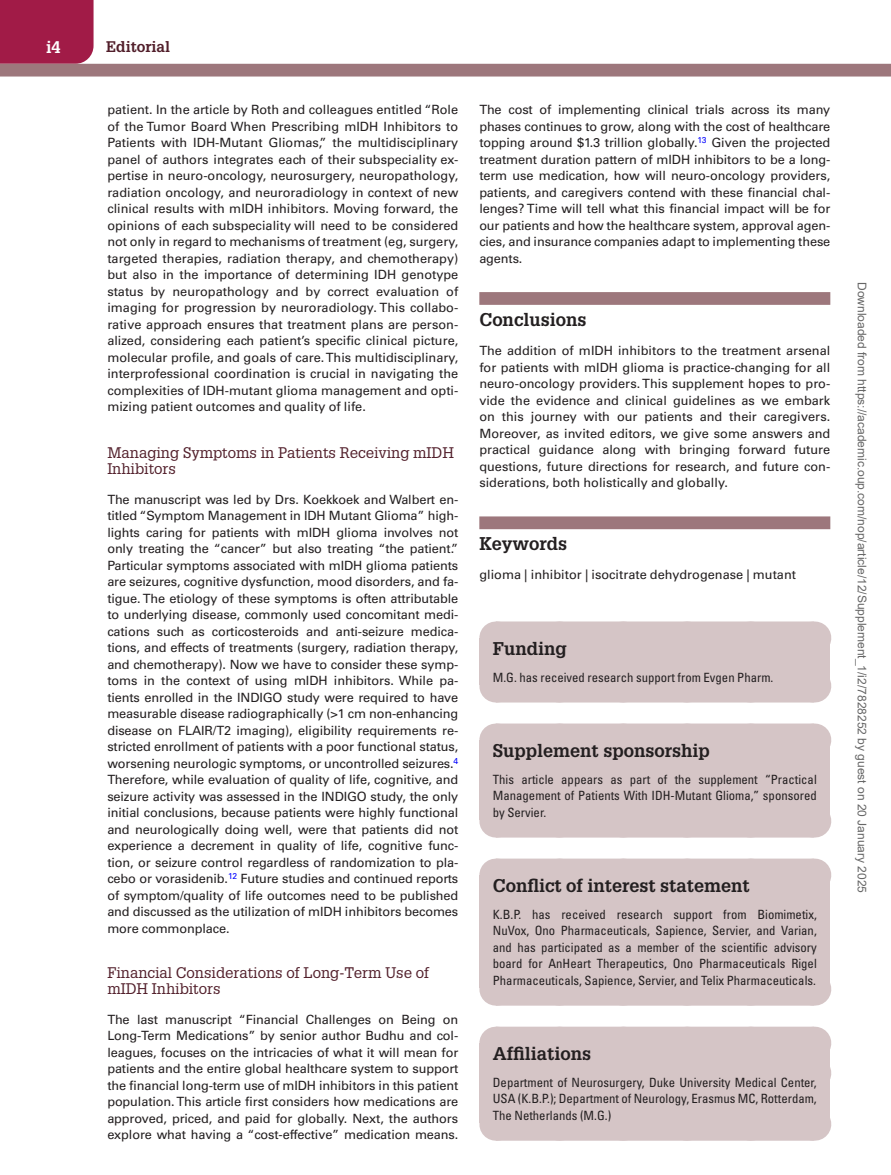
<style>
.page{position:relative;width:891px;height:1175px;background:#fff}
.page>*{position:absolute;margin:0;border:0;box-sizing:border-box;transform-origin:0 0}
.EM_Head{font:700 18px "Glypha LT Std";color:#231f20}
.HeadA{font:700 18px "Glypha LT Std";color:#231f20}
.t1{font:700 16.5px "Glypha LT Std";color:#fff}
.HeadB{font:15px/16.5px "Glypha LT Std";color:#511e2a}
.t2{font:15px "Glypha LT Std Bold 3";color:#511e2a}
.Text{font:12.75px/16.5px "Univers LT Std";color:#231f20;text-align:justify}
.EM_Text{font:condensed 12.75px/16.5px "Univers LT Std";color:#231f20;text-align:justify}
.EM_Text_Aff{font:condensed 12.75px/16.5px "Univers LT Std";color:#231f20;text-align:justify}
.t3{font:12px "Arial";color:#666}
</style>
<div class="page">
<div style="left:0;top:0;width:94px;height:64px;background:#a11b47"></div>
<div style="left:0;top:64px;width:891px;height:12px;background:#9d777c"></div>
<div style="left:479px;top:292px;width:351px;height:13px;background:#9d777c"></div>
<div style="left:479px;top:516px;width:351px;height:13px;background:#9d777c"></div>
<div style="left:479px;top:638px;width:351px;height:33px;background:#d5c5c6"></div>
<div style="left:496px;top:621px;width:318px;height:33px;background:#d5c5c6"></div>
<svg style="left:559px;top:621px;width:223px;height:1px"></svg>
<hr style="left:814px;top:621px;width:1px;height:33px;background:#d5c5c6">
<div style="left:479px;top:669px;width:351px;height:16px;background:#d5c5c6"></div>
<div style="left:496px;top:669px;width:318px;height:33px;background:#d5c5c6"></div>
<hr style="left:814px;top:669px;width:1px;height:33px;background:#d5c5c6">
<div style="left:479px;top:740px;width:351px;height:33px;background:#d5c5c6"></div>
<div style="left:496px;top:723px;width:318px;height:33px;background:#d5c5c6"></div>
<svg style="left:559px;top:723px;width:223px;height:1px"></svg>
<hr style="left:814px;top:723px;width:1px;height:33px;background:#d5c5c6">
<div style="left:479px;top:771px;width:351px;height:49px;background:#d5c5c6"></div>
<div style="left:496px;top:804px;width:318px;height:33px;background:#d5c5c6"></div>
<hr style="left:814px;top:804px;width:1px;height:33px;background:#d5c5c6">
<div style="left:479px;top:875px;width:351px;height:33px;background:#d5c5c6"></div>
<div style="left:496px;top:858px;width:318px;height:33px;background:#d5c5c6"></div>
<svg style="left:559px;top:858px;width:223px;height:1px"></svg>
<hr style="left:814px;top:858px;width:1px;height:33px;background:#d5c5c6">
<div style="left:479px;top:906px;width:351px;height:82px;background:#d5c5c6"></div>
<div style="left:496px;top:972px;width:318px;height:33px;background:#d5c5c6"></div>
<hr style="left:814px;top:972px;width:1px;height:33px;background:#d5c5c6">
<div style="left:479px;top:1043px;width:351px;height:33px;background:#d5c5c6"></div>
<div style="left:496px;top:1026px;width:318px;height:33px;background:#d5c5c6"></div>
<hr style="left:814px;top:1026px;width:1px;height:33px;background:#d5c5c6">
<div style="left:479px;top:1074px;width:351px;height:49px;background:#d5c5c6"></div>
<svg style="left:559px;top:1026px;width:223px;height:1px"></svg>
<div style="left:496px;top:1107px;width:318px;height:33px;background:#d5c5c6"></div>
<hr style="left:814px;top:1107px;width:1px;height:33px;background:#d5c5c6">
<p class="t1" style="left:46px;top:37px;width:16px">i4</p>
<p class="t2" style="left:106px;top:37px;width:65px">Editorial</p>
<p class="Text" style="left:107px;top:102px;width:353px">patient. In the article by Roth and colleagues entitled “Role of the Tumor Board When Prescribing mIDH Inhibitors to Patients with IDH-Mutant Gliomas,” the multidisciplinary panel of authors integrates each of their subspeciality ex&shy;pertise in neuro-oncology, neurosurgery, neuropathology, radiation oncology, and neuroradiology in context of new clinical results with mIDH inhibitors. Moving forward, the opinions of each subspeciality will need to be considered not only in regard to mechanisms of treatment (eg, surgery, targeted therapies, radiation therapy, and chemotherapy) but also in the importance of determining IDH genotype status by neuropathology and by correct evaluation of imaging for progression by neuroradiology. This collabo&shy;rative approach ensures that treatment plans are person&shy;alized, considering each patient’s specific clinical picture, molecular profile, and goals of care. This multidisciplinary, interprofessional coordination is crucial in navigating the complexities of IDH-mutant glioma management and opti&shy;mizing patient outcomes and quality of life.</p>
<p class="HeadB" style="left:107px;top:444px;width:348px">Managing Symptoms in Patients Receiving mIDH<br>Inhibitors</p>
<p class="Text" style="left:107px;top:491px;width:353px">The manuscript was led by Drs. Koekkoek and Walbert en&shy;titled “Symptom Management in IDH Mutant Glioma” high&shy;lights caring for patients with mIDH glioma involves not only treating the “cancer” but also treating “the patient.” Particular symptoms associated with mIDH glioma patients are seizures, cognitive dysfunction, mood disorders, and fa&shy;tigue. The etiology of these symptoms is often attributable to underlying disease, commonly used concomitant medi&shy;cations such as corticosteroids and anti-seizure medica&shy;tions, and effects of treatments (surgery, radiation therapy, and chemotherapy). Now we have to consider these symp&shy;toms in the context of using mIDH inhibitors. While pa&shy;tients enrolled in the INDIGO study were required to have measurable disease radiographically (&gt;1 cm non-enhancing disease on FLAIR/T2 imaging), eligibility requirements re&shy;stricted enrollment of patients with a poor functional status, worsening neurologic symptoms, or uncontrolled seizures.<sup>4<br></sup>Therefore, while evaluation of quality of life, cognitive, and seizure activity was assessed in the INDIGO study, the only initial conclusions, because patients were highly functional and neurologically doing well, were that patients did not experience a decrement in quality of life, cognitive func&shy;tion, or seizure control regardless of randomization to pla&shy;cebo or vorasidenib.<sup>12</sup> Future studies and continued reports of symptom/quality of life outcomes need to be published and discussed as the utilization of mIDH inhibitors becomes more commonplace.</p>
<p class="HeadB" style="left:107px;top:964px;width:323px">Financial Considerations of Long-Term Use of mIDH Inhibitors</p>
<p class="Text" style="left:107px;top:1011px;width:353px">The last manuscript “Financial Challenges on Being on Long-Term Medications” by senior author Budhu and col&shy;leagues, focuses on the intricacies of what it will mean for patients and the entire global healthcare system to support the financial long-term use of mIDH inhibitors in this patient population. This article first considers how medications are approved, priced, and paid for globally. Next, the authors explore what having a “cost-effective” medication means.</p>
<p class="Text" style="left:479px;top:102px;width:353px">The cost of implementing clinical trials across its many phases continues to grow, along with the cost of healthcare topping around $1.3 trillion globally.<sup>13</sup> Given the projected treatment duration pattern of mIDH inhibitors to be a long&shy;term use medication, how will neuro-oncology providers, patients, and caregivers contend with these financial chal&shy;lenges? Time will tell what this financial impact will be for our patients and how the healthcare system, approval agen&shy;cies, and insurance companies adapt to implementing these agents.</p>
<p class="HeadA" style="left:479px;top:308px;width:109px">Conclusions</p>
<p class="Text" style="left:479px;top:342px;width:353px">The addition of mIDH inhibitors to the treatment arsenal for patients with mIDH glioma is practice-changing for all neuro-oncology providers. This supplement hopes to pro&shy;vide the evidence and clinical guidelines as we embark on this journey with our patients and their caregivers.<br>Moreover, as invited editors, we give some answers and practical guidance along with bringing forward future questions, future directions for research, and future con&shy;siderations, both holistically and globally.</p>
<p class="HeadA" style="left:479px;top:532px;width:89px">Keywords</p>
<p class="Text" style="left:479px;top:567px;width:318px">glioma | inhibitor | isocitrate dehydrogenase | mutant</p>
<p class="EM_Head" style="left:493px;top:637px;width:76px">Funding</p>
<p class="EM_Text" style="left:493px;top:668px;width:282px">M.G. has received research support from Evgen Pharm.</p>
<p class="EM_Head" style="left:493px;top:739px;width:218px">Supplement sponsorship</p>
<p class="EM_Text" style="left:493px;top:770px;width:326px">This article appears as part of the supplement “Practical Management of Patients With IDH-Mutant Glioma,” sponsored by Servier.</p>
<p class="EM_Head" style="left:493px;top:874px;width:259px">Conflict of interest statement</p>
<p class="EM_Text" style="left:493px;top:905px;width:326px">K.B.P. has received research support from Biomimetix, NuVox, Ono Pharmaceuticals, Sapience, Servier, and Varian, and has participated as a member of the scientific advisory board for AnHeart Therapeutics, Ono Pharmaceuticals Rigel Pharmaceuticals, Sapience, Servier, and Telix Pharmaceuticals.</p>
<p class="EM_Head" style="left:493px;top:1042px;width:100px">Affiliations</p>
<p class="EM_Text_Aff" style="left:493px;top:1073px;width:325px">Department of Neurosurgery, Duke University Medical Center, USA (K.B.P.); Department of Neurology, Erasmus MC, Rotterdam, The Netherlands (M.G.)</p>
<p class="t3" style="left:866px;top:282px;width:612px;rotate:90deg">Downloaded from https://academic.oup.com/nop/article/12/Supplement_1/i2/7828252 by guest on 20 January 2025</p>
</div>
